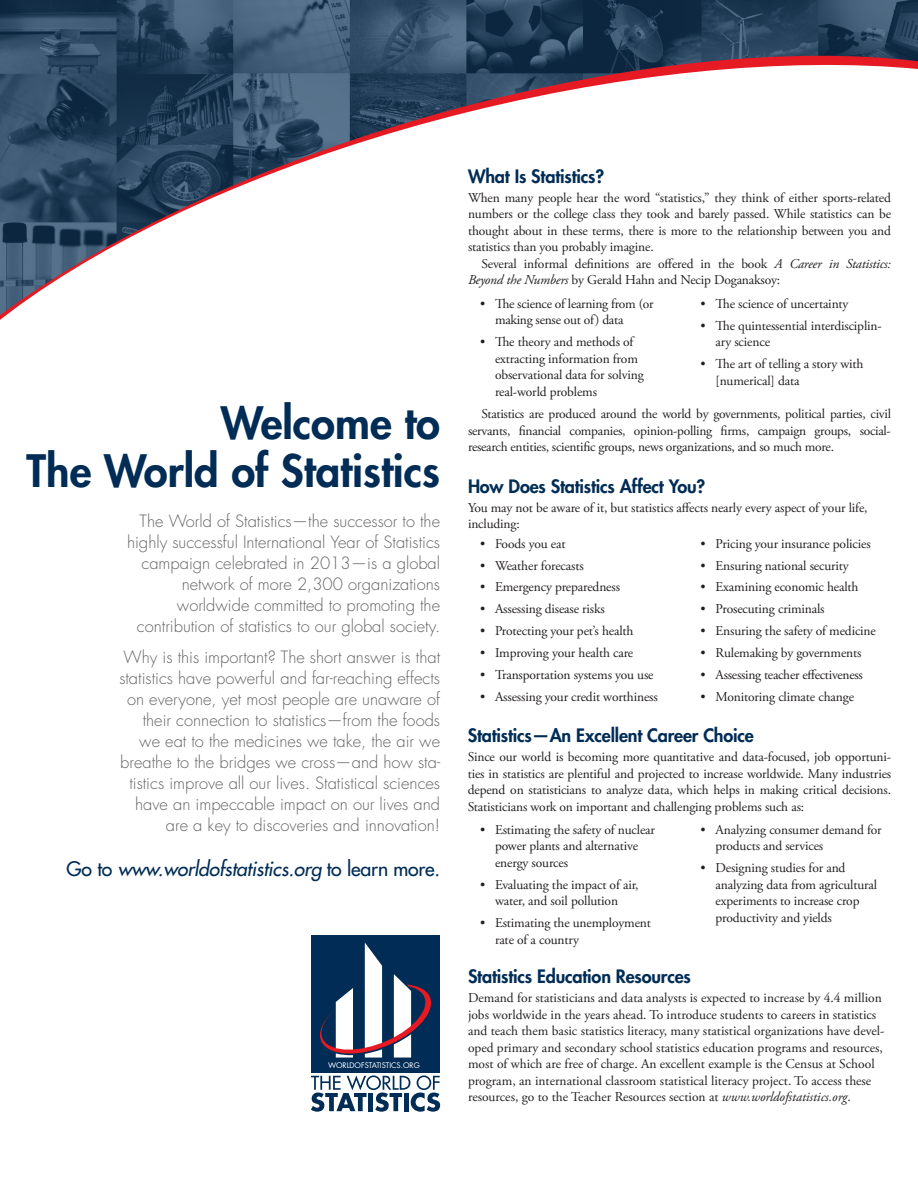
<style>
.page{position:relative;width:918px;height:1188px;background:#fff}
.page>*{position:absolute;margin:0;border:0;box-sizing:border-box;transform-origin:0 0}
.t1{font:800 43.5px/48px "Futura";color:#002c55;text-align:right}
.Paragraph_Style_1{font:italic 19.5px "Futura";letter-spacing:-.01em;color:#002c55}
.Paragraph_Style_1-2{font:800 18px "Futura";letter-spacing:-.01em;color:#002c55}
.t2{font:300 16.5px/21px "Futura";color:#636366;text-align:right}
.Paragraph_Style_1-3{font:13.5px/16.5px "Adobe Garamond Pro";letter-spacing:-.01em;color:#231f20}
.t3{font:7.5px "Futura";color:#fff}
.s1{font-style:normal}
.s2{font-style:italic}
</style>
<div class="page">
<img style="left:1px;top:0;width:917px;height:15px">
<svg style="left:0;top:24px;width:918px;height:296px"></svg>
<div style="left:311px;top:935px;width:129px;height:138px;background:#002c55"></div>
<svg style="left:320px;top:943px;width:112px;height:115px"></svg>
<svg style="left:311px;top:1075px;width:129px;height:37px"></svg>
<p class="t1" style="left:27px;top:399px;width:415px">Welcome to<br>The World of Statistics</p>
<p class="t2" style="left:127px;top:511px;width:315px">The World of Statistics—the successor to the highly successful International Year of Statistics campaign celebrated in 2013—is a global network of more 2,300 organizations worldwide committed to promoting the contribution of statistics to our global society.</p>
<p class="t2" style="left:119px;top:647px;width:322px">Why is this important? The short answer is that statistics have powerful and far-reaching effects on everyone, yet most people are unaware of their connection to statistics—from the foods we eat to the medicines we take, the air we breathe to the bridges we cross—and how sta&shy;tistics improve all our lives. Statistical sciences have an impeccable impact on our lives and are a key to discoveries and innovation!</p>
<p class="Paragraph_Style_1" style="left:67px;top:857px;width:375px"><span class="s1">Go to</span> www.worldofstatistics.org <span class="s1">to learn more.</span></p>
<p class="t3" style="left:328px;top:1060px;width:93px">WORLDOFSTATISTICS.ORG</p>
<p class="Paragraph_Style_1-2" style="left:468px;top:165px;width:138px">What Is Statistics?</p>
<p class="Paragraph_Style_1-3" style="left:468px;top:190px;width:425px;text-align:justify">When many people hear the word “statistics,” they think of either sports-related numbers or the college class they took and barely passed. While statistics can be thought about in these terms, there is more to the relationship between you and statistics than you probably imagine.</p>
<p class="Paragraph_Style_1-3" style="left:468px;top:256px;width:425px;text-indent:14px">Several informal definitions are offered in the book <span class="s2">A Career in Statistics:<br>Beyond the Numbers</span> by Gerald Hahn and Necip Doganaksoy:</p>
<p class="Paragraph_Style_1-3" style="left:495px;top:296px;width:160px;text-indent:-15px">• The science of learning from (or making sense out of) data</p>
<p class="Paragraph_Style_1-3" style="left:495px;top:334px;width:150px;text-indent:-15px">• The theory and methods of extracting information from observational data for solving real-world problems</p>
<p class="Paragraph_Style_1-3" style="left:700px;top:296px;width:150px">• The science of uncertainty</p>
<p class="Paragraph_Style_1-3" style="left:716px;top:318px;width:168px;text-indent:-15px">• The quintessential interdisciplin&shy;ary science</p>
<p class="Paragraph_Style_1-3" style="left:716px;top:356px;width:150px;text-indent:-15px">• The art of telling a story with [numerical] data</p>
<p class="Paragraph_Style_1-3" style="left:468px;top:406px;width:425px;text-align:justify;text-indent:14px">Statistics are produced around the world by governments, political parties, civil servants, financial companies, opinion-polling firms, campaign groups, social&shy;research entities, scientific groups, news organizations, and so much more.</p>
<p class="Paragraph_Style_1-2" style="left:468px;top:475px;width:239px">How Does Statistics Affect You?</p>
<p class="Paragraph_Style_1-3" style="left:468px;top:500px;width:401px">You may not be aware of it, but statistics affects nearly every aspect of your life, including:</p>
<p class="Paragraph_Style_1-3" style="left:480px;top:536px;width:87px">• Foods you eat</p>
<p class="Paragraph_Style_1-3" style="left:480px;top:557px;width:105px">• Weather forecasts</p>
<p class="Paragraph_Style_1-3" style="left:480px;top:579px;width:142px">• Emergency preparedness</p>
<p class="Paragraph_Style_1-3" style="left:480px;top:601px;width:126px">• Assessing disease risks</p>
<p class="Paragraph_Style_1-3" style="left:480px;top:623px;width:155px">• Protecting your pet’s health</p>
<p class="Paragraph_Style_1-3" style="left:480px;top:645px;width:155px">• Improving your health care</p>
<p class="Paragraph_Style_1-3" style="left:480px;top:667px;width:175px">• Transportation systems you use</p>
<p class="Paragraph_Style_1-3" style="left:480px;top:689px;width:179px">• Assessing your credit worthiness</p>
<p class="Paragraph_Style_1-3" style="left:701px;top:536px;width:172px">• Pricing your insurance policies</p>
<p class="Paragraph_Style_1-3" style="left:701px;top:557px;width:150px">• Ensuring national security</p>
<p class="Paragraph_Style_1-3" style="left:701px;top:579px;width:159px">• Examining economic health</p>
<p class="Paragraph_Style_1-3" style="left:701px;top:601px;width:126px">• Prosecuting criminals</p>
<p class="Paragraph_Style_1-3" style="left:701px;top:623px;width:177px">• Ensuring the safety of medicine</p>
<p class="Paragraph_Style_1-3" style="left:701px;top:645px;width:162px">• Rulemaking by governments</p>
<p class="Paragraph_Style_1-3" style="left:701px;top:667px;width:164px">• Assessing teacher effectiveness</p>
<p class="Paragraph_Style_1-3" style="left:701px;top:689px;width:155px">• Monitoring climate change</p>
<p class="Paragraph_Style_1-2" style="left:468px;top:724px;width:288px">Statistics—An Excellent Career Choice</p>
<p class="Paragraph_Style_1-3" style="left:468px;top:749px;width:425px;text-align:justify">Since our world is becoming more quantitative and data-focused, job opportuni&shy;ties in statistics are plentiful and projected to increase worldwide. Many industries depend on statisticians to analyze data, which helps in making critical decisions.<br>Statisticians work on important and challenging problems such as:</p>
<p class="Paragraph_Style_1-3" style="left:495px;top:822px;width:162px;text-indent:-15px">• Estimating the safety of nuclear power plants and alternative energy sources</p>
<p class="Paragraph_Style_1-3" style="left:480px;top:877px;width:160px;text-align:center">• Evaluating the impact of air, water, and soil pollution</p>
<p class="Paragraph_Style_1-3" style="left:495px;top:915px;width:158px;text-indent:-15px">• Estimating the unemployment rate of a country</p>
<p class="Paragraph_Style_1-3" style="left:716px;top:822px;width:168px;text-indent:-15px">• Analyzing consumer demand for products and services</p>
<p class="Paragraph_Style_1-3" style="left:716px;top:860px;width:163px;text-indent:-15px">• Designing studies for and analyzing data from agricultural experiments to increase crop productivity and yields</p>
<p class="Paragraph_Style_1-2" style="left:468px;top:965px;width:224px">Statistics Education Resources</p>
<p class="Paragraph_Style_1-3" style="left:468px;top:990px;width:418px">Demand for statisticians and data analysts is expected to increase by 4.4 million jobs worldwide in the years ahead. To introduce students to careers in statistics and teach them basic statistics literacy, many statistical organizations have devel&shy;oped primary and secondary school statistics education programs and resources, most of which are free of charge. An excellent example is the Census at School program, an international classroom statistical literacy project. To access these resources, go to the Teacher Resources section at <span class="s2">www.worldofstatistics.org</span>.</p>
</div>
